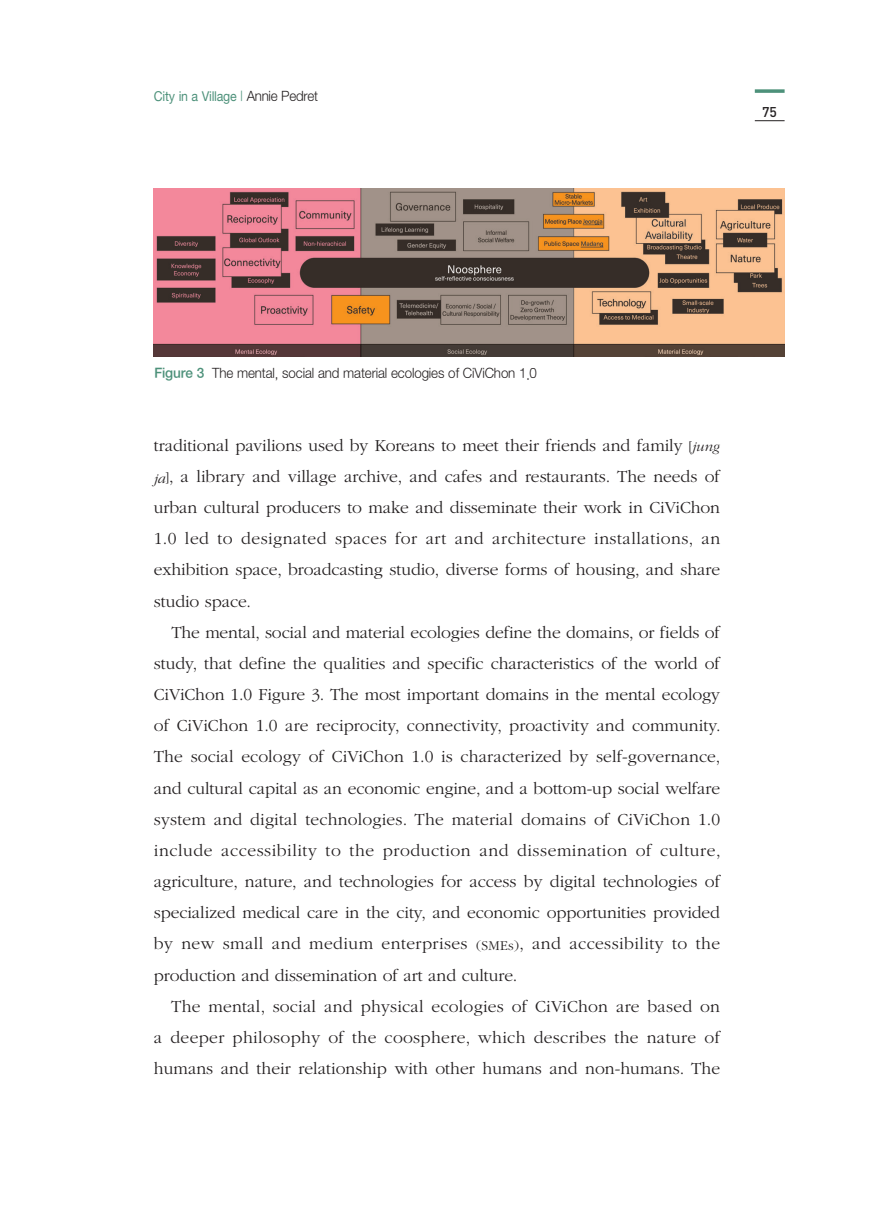
<style>
.page{position:relative;width:874px;height:1221px;background:#fff}
.page>*{position:absolute;margin:0;border:0;box-sizing:border-box;transform-origin:0 0}
.t1{font:300 17.5px/31.2px "ITC Garamond Std";letter-spacing:-.005em;color:#231f20;text-align:justify}
.t2{font:14px "Sand Jg";letter-spacing:-.005em;color:#231f20}
.t3{font:14px "Sand Tg";letter-spacing:-.02em;color:#4d917a}
.t4{font:500 14px "DIN Pro";color:#231f20}
.s1{font-family:"Sand Jg"}
.s2{font-family:"Sand Jg";color:#231f20}
.s3{font-family:"Sand Kg";color:#4d917a}
.s4{font-size:14px}
.s5{font-style:italic;font-size:14px}
</style>
<div class="page">
<svg style="left:754px;top:89px;width:30px;height:4px"></svg>
<hr style="left:754px;top:120px;width:30px;height:1px;background:#231f20">
<img style="left:154px;top:189px;width:630px;height:167px">
<p class="t3" style="left:154px;top:90px;width:166px">City in a Village <span class="s1">|</span> <span class="s2">Annie Pedret</span></p>
<p class="t4" style="left:762px;top:102px;width:16px">75</p>
<p class="t2" style="left:154px;top:367px;width:384px"><span class="s3">Figure 3</span> The mental, social and material ecologies of CiViChon 1.0</p>
<p class="t1" style="left:154px;top:430px;width:567px">traditional pavilions used by Koreans to meet their friends and family <span class="s4">[</span><span class="s5">jung ja</span><span class="s4">]</span>, a library and village archive, and cafes and restaurants. The needs of urban cultural producers to make and disseminate their work in CiViChon 1.0 led to designated spaces for art and architecture installations, an exhibition space, broadcasting studio, diverse forms of housing, and share studio space.</p>
<p class="t1" style="left:154px;top:617px;width:568px;text-indent:17px">The mental, social and material ecologies define the domains, or fields of study, that define the qualities and specific characteristics of the world of CiViChon 1.0 Figure 3. The most important domains in the mental ecology of CiViChon 1.0 are reciprocity, connectivity, proactivity and community.<br>The social ecology of CiViChon 1.0 is characterized by self-governance, and cultural capital as an economic engine, and a bottom-up social welfare system and digital technologies. The material domains of CiViChon 1.0 include accessibility to the production and dissemination of culture, agriculture, nature, and technologies for access by digital technologies of specialized medical care in the city, and economic opportunities provided by new small and medium enterprises <span class="s4">(SMEs)</span>, and accessibility to the production and dissemination of art and culture.</p>
<p class="t1" style="left:154px;top:990px;width:567px;text-indent:17px">The mental, social and physical ecologies of CiViChon are based on a deeper philosophy of the coosphere, which describes the nature of humans and their relationship with other humans and non-humans. The</p>
</div>
